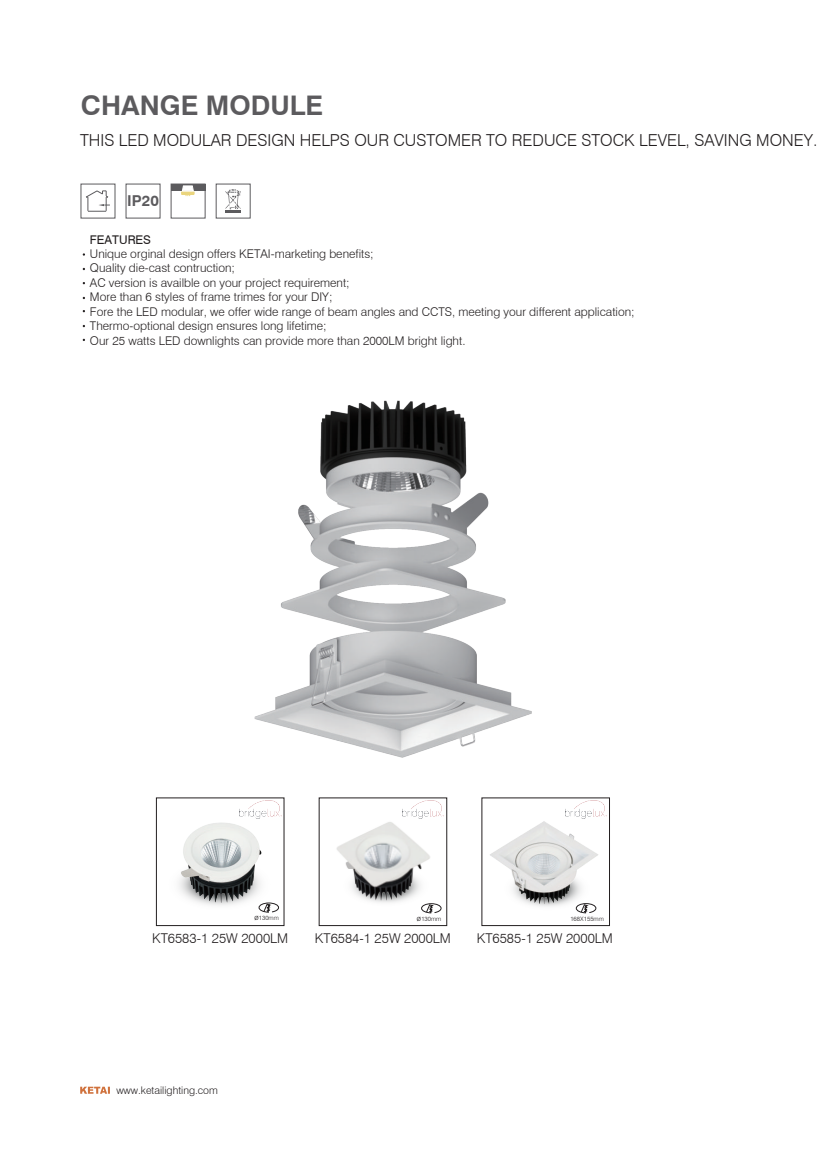
<style>
.page{position:relative;width:838px;height:1151px;background:#fff}
.page>*{position:absolute;margin:0;border:0;box-sizing:border-box;transform-origin:0 0}
.t1{font:700 27px "Swiss 721 BT";color:#5c5b5e}
.t2{font:300 16.5px "Swiss 721 BT";color:#231f20}
.t3{font:700 15px "Swiss 721 BT";color:#5c5b5e}
.t4{font:300 13.5px "Swiss 721 BT";color:#231f20}
.t5{font:300 12px/14.4px "Swiss 721 BT";color:#231f20}
.t6{font:12px "Swiss 721 BT";color:#231f20}
.t7{font:300 10.5px "Swiss 721 BT";color:#231f20}
.t8{font:300 6.15px "Swiss 721 BT";color:#231f20}
.s1{font-family:"Myriad Pro";font-weight:400}
</style>
<div class="page">
<img style="left:155px;top:400px;width:455px;height:411px">
<svg style="left:80px;top:1086px;width:30px;height:7px"></svg>
<svg style="left:86px;top:190px;width:24px;height:22px"></svg>
<svg style="left:225px;top:189px;width:16px;height:24px"></svg>
<img style="left:336px;top:817px;width:94px;height:86px">
<img style="left:174px;top:816px;width:91px;height:88px">
<img style="left:490px;top:817px;width:108px;height:92px">
<svg style="left:258px;top:901px;width:21px;height:11px"></svg>
<svg style="left:421px;top:902px;width:21px;height:11px"></svg>
<svg style="left:575px;top:902px;width:21px;height:11px"></svg>
<div style="left:171px;top:184px;width:34px;height:7px;background:#5c5b5e"></div>
<svg style="left:181px;top:185px;width:13px;height:11px"></svg>
<img style="left:565px;top:800px;width:41px;height:17px">
<img style="left:402px;top:800px;width:42px;height:17px">
<img style="left:240px;top:800px;width:41px;height:17px">
<h1 class="t1" style="left:81px;top:89px;width:244px">CHANGE MODULE</h1>
<h2 class="t2" style="left:80px;top:130px;width:739px">THIS LED MODULAR DESIGN HELPS OUR CUSTOMER TO REDUCE STOCK LEVEL, SAVING MONEY.</h2>
<p class="t3" style="left:127px;top:191px;width:33px">IP20</p>
<p class="t6" style="left:90px;top:232px;width:63px">FEATURES</p>
<p class="t5" style="left:90px;top:246px;width:546px">Unique orginal design offers KETAI-marketing benefits;<br>Quality die-cast contruction;<br>AC version is availble on your project requirement;<br>More than 6 styles of frame trimes for your DIY;<br>Fore the LED modular, we offer wide range of beam angles and CCTS, meeting your different application; Thermo-optional design ensures long lifetime;<br>Our 25 watts LED downlights can provide more than 2000LM bright light.</p>
<p class="t8" style="left:254px;top:913px;width:26px"><span class="s1">Ø</span>130mm</p>
<p class="t8" style="left:417px;top:914px;width:26px"><span class="s1">Ø</span>130mm</p>
<p class="t8" style="left:570px;top:914px;width:35px">168X155mm</p>
<p class="t4" style="left:152px;top:929px;width:138px">KT6583-1 25W 2000LM</p>
<p class="t4" style="left:315px;top:929px;width:138px">KT6584-1 25W 2000LM</p>
<p class="t4" style="left:477px;top:929px;width:138px">KT6585-1 25W 2000LM</p>
<p class="t7" style="left:116px;top:1083px;width:103px">www.ketailighting.com</p>
</div>
